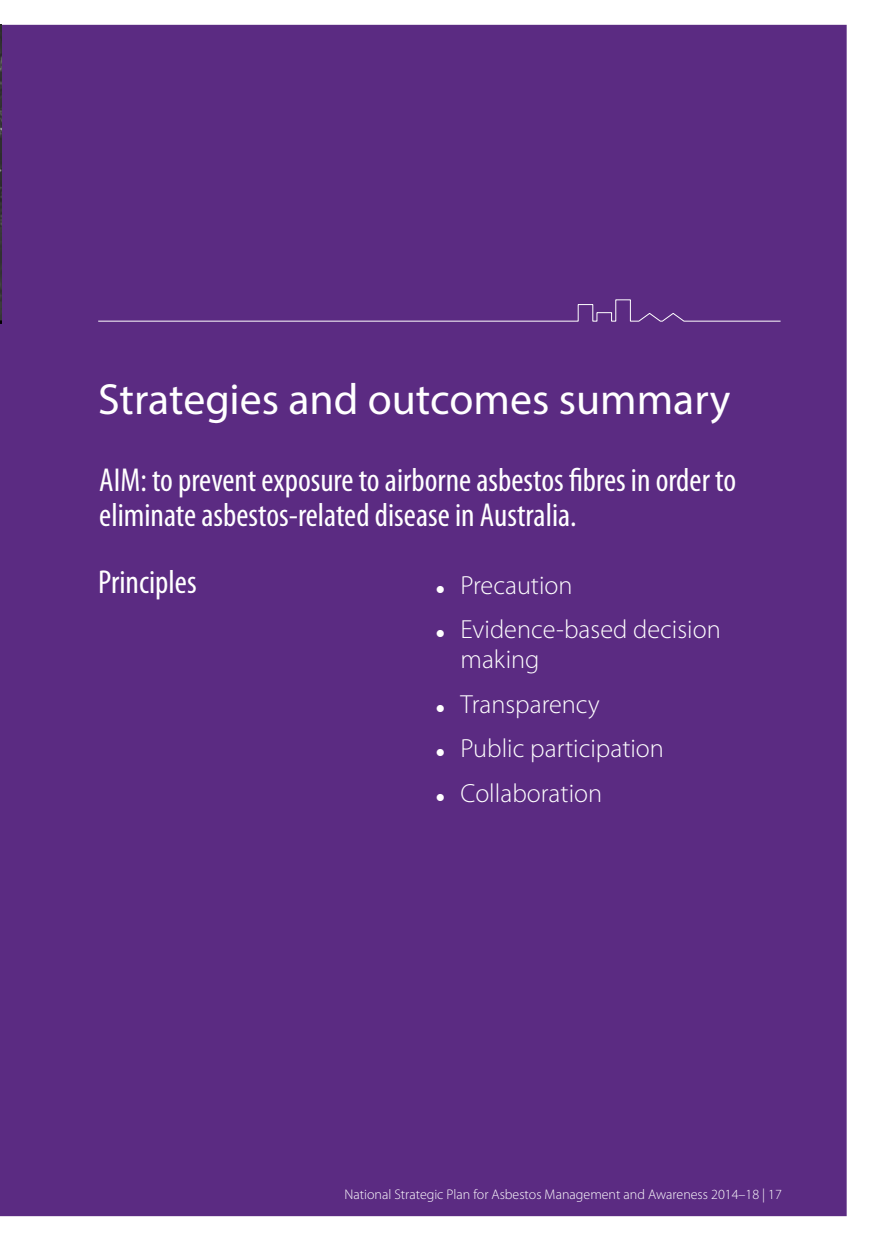
<style>
.page{position:relative;width:874px;height:1241px;background:#fff}
.page>*{position:absolute;margin:0;border:0;box-sizing:border-box;transform-origin:0 0}
.t1{font:43.75px "Myriad Pro";color:#fff}
.t2{font:condensed 33.25px/35px "Myriad Pro";color:#fff}
.t3{font:300 26.25px/44.6px "Myriad Pro";color:#fff}
.t4{font:300 14px "Myriad Pro";color:#fff}
</style>
<div class="page">
<div style="left:0;top:25px;width:846px;height:1190px;background:#5b2b82"></div>
<svg style="left:0;top:25px;width:1px;height:300px"></svg>
<svg style="left:97px;top:299px;width:684px;height:23px"></svg>
<svg style="left:436px;top:585px;width:7px;height:7px"></svg>
<svg style="left:436px;top:630px;width:7px;height:7px"></svg>
<svg style="left:436px;top:704px;width:7px;height:7px"></svg>
<svg style="left:436px;top:749px;width:7px;height:7px"></svg>
<svg style="left:436px;top:793px;width:7px;height:8px"></svg>
<h1 class="t1" style="left:98px;top:372px;width:633px">Strategies and outcomes summary</h1>
<p class="t2" style="left:99px;top:462px;width:638px">AIM: to prevent exposure to airborne asbestos fibres in order to eliminate asbestos-related disease in Australia.</p>
<p class="t2" style="left:98px;top:564px;width:100px">Principles</p>
<p class="t3" style="left:460px;top:562px;width:261px">Precaution<br>Evidence-based decision</p>
<p class="t3" style="left:460px;top:636px;width:205px">making<br>Transparency<br>Public participation<br>Collaboration</p>
<p class="t4" style="left:344px;top:1185px;width:438px">National Strategic Plan for Asbestos Management and Awareness 2014–18 | 17</p>
</div>
